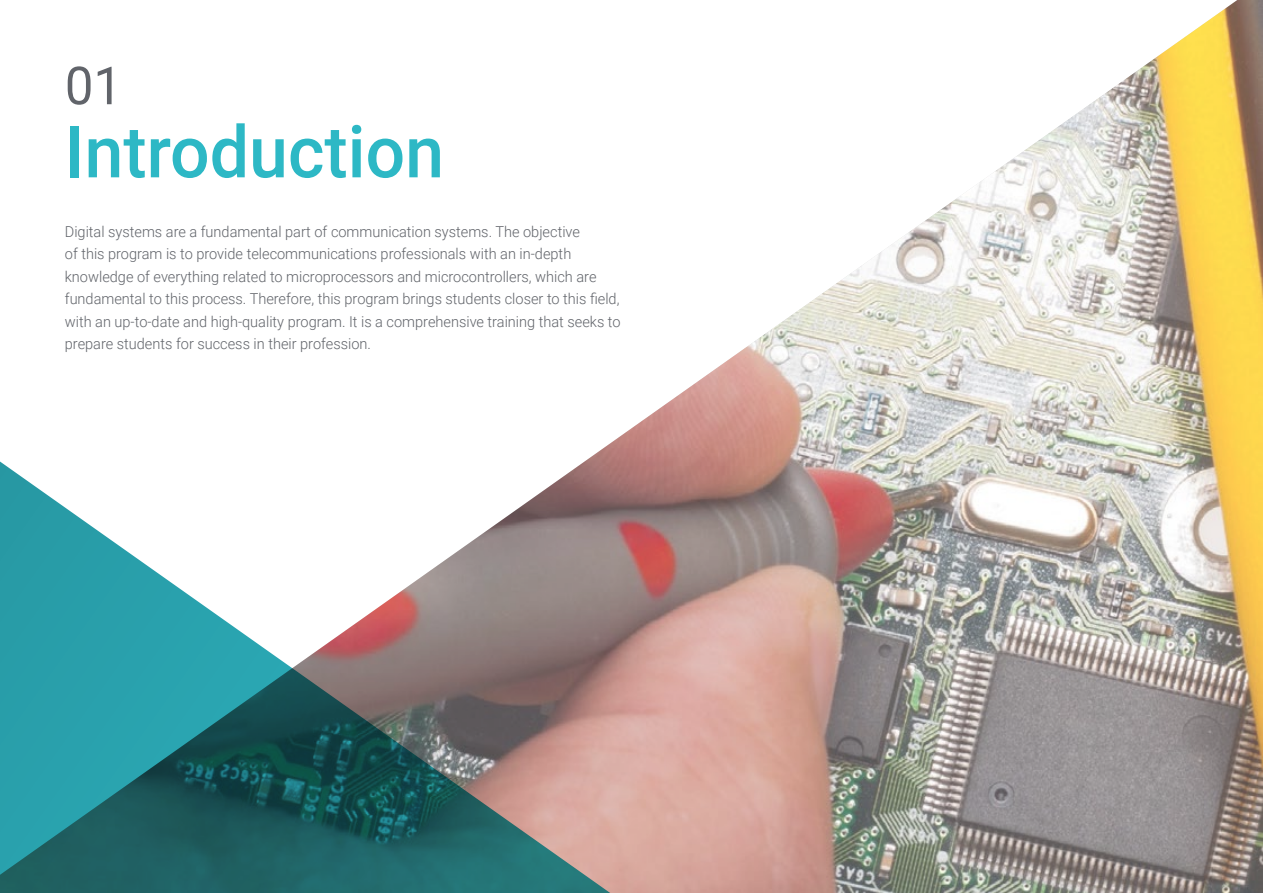
<style>
.page{position:relative;width:1263px;height:893px;background:#fff}
.page>*{position:absolute;margin:0;border:0;box-sizing:border-box;transform-origin:0 0}
.t1{font:500 72px "Roboto";color:#2db8c5}
.t2{font:52.5px "Roboto";color:#61646a}
.t3{font:300 15px/22.5px "Roboto";color:#61646a}
</style>
<div class="page">
<img style="left:606px;top:0;width:657px;height:893px">
<svg style="left:0;top:446px;width:640px;height:447px"></svg>
<h2 class="t2" style="left:65px;top:49px;width:59px">01</h2>
<h1 class="t1" style="left:65px;top:101px;width:381px">Introduction</h1>
<p class="t3" style="left:65px;top:219px;width:557px">Digital systems are a fundamental part of communication systems. The objective<br>of this program is to provide telecommunications professionals with an in-depth knowledge of everything related to microprocessors and microcontrollers, which are fundamental to this process. Therefore, this program brings students closer to this field, with an up-to-date and high-quality program. It is a comprehensive training that seeks to prepare students for success in their profession.</p>
</div>
